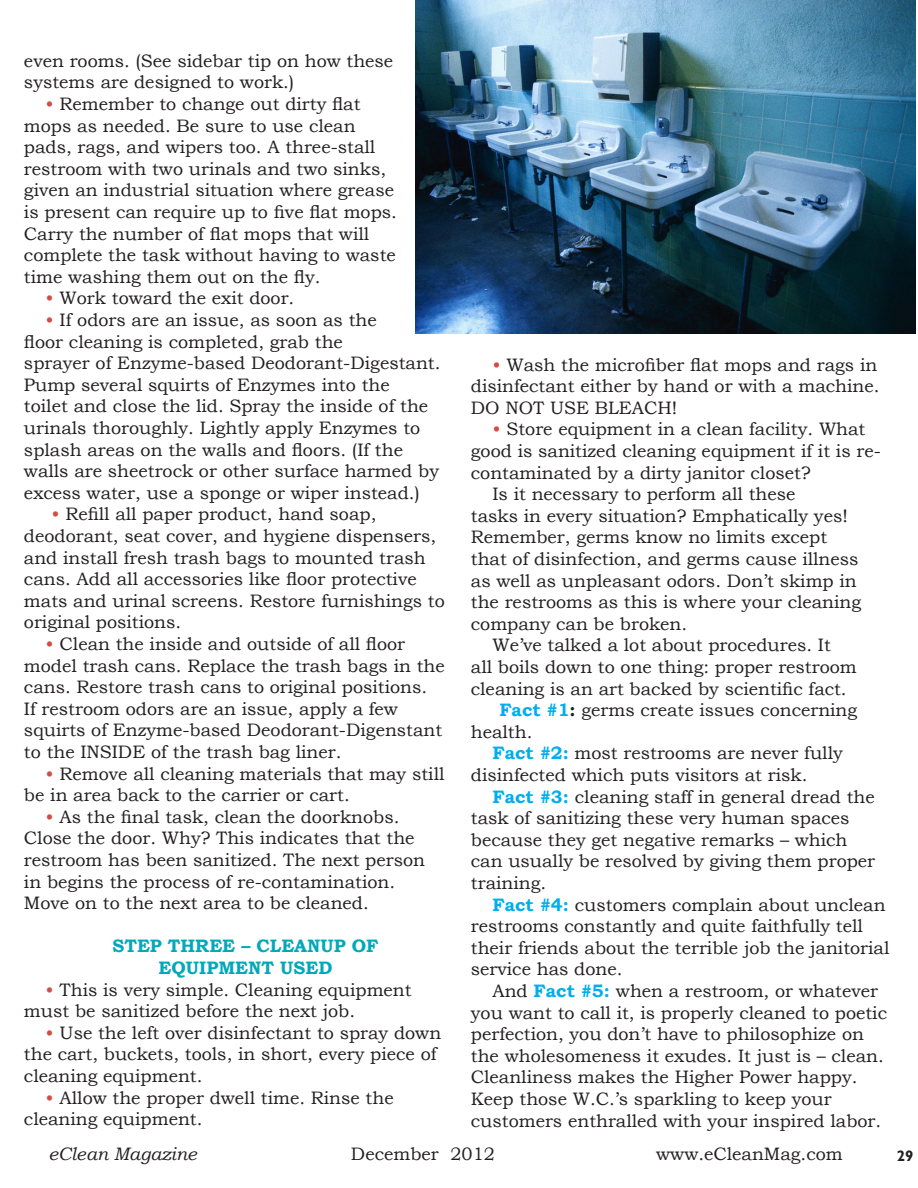
<style>
.page{position:relative;width:918px;height:1188px;background:#fff}
.page>*{position:absolute;margin:0;border:0;box-sizing:border-box;transform-origin:0 0}
.t1{font:18px/21.6px "Bookman Old Style";color:#231f20}
.t2{font:700 18px "Bookman Old Style";color:#00a9b9}
.t3{font:italic 18px "Bookman Old Style";color:#231f20}
.t4{font:700 15px "Gill Sans";color:#231f20}
.s1{color:#d44d44}
.s2{font-weight:700;color:#00aeef}
.s3{font-weight:700}
</style>
<div class="page">
<img style="left:416px;top:1px;width:499px;height:333px">
<p class="t1" style="left:24px;top:50px;width:371px">even rooms. (See sidebar tip on how these systems are designed to work.)</p>
<p class="t1" style="left:24px;top:93px;width:374px;text-indent:22px"><span class="s1">•</span> Remember to change out dirty flat mops as needed. Be sure to use clean pads, rags, and wipers too. A three-stall restroom with two urinals and two sinks, given an industrial situation where grease is present can require up to five flat mops.<br>Carry the number of flat mops that will complete the task without having to waste time washing them out on the fly.</p>
<p class="t1" style="left:46px;top:288px;width:250px"><span class="s1">•</span> Work toward the exit door.</p>
<p class="t1" style="left:24px;top:309px;width:418px;text-indent:22px"><span class="s1">•</span> If odors are an issue, as soon as the<br>floor cleaning is completed, grab the<br>sprayer of Enzyme-based Deodorant-Digestant.<br>Pump several squirts of Enzymes into the<br>toilet and close the lid. Spray the inside of the urinals thoroughly. Lightly apply Enzymes to splash areas on the walls and floors. (If the walls are sheetrock or other surface harmed by excess water, use a sponge or wiper instead.)</p>
<p class="t1" style="left:24px;top:504px;width:422px;text-indent:27px"><span class="s1">•</span> Refill all paper product, hand soap, deodorant, seat cover, and hygiene dispensers, and install fresh trash bags to mounted trash cans. Add all accessories like floor protective mats and urinal screens. Restore furnishings to original positions.</p>
<p class="t1" style="left:24px;top:633px;width:422px;text-indent:22px"><span class="s1">•</span> Clean the inside and outside of all floor model trash cans. Replace the trash bags in the cans. Restore trash cans to original positions.<br>If restroom odors are an issue, apply a few squirts of Enzyme-based Deodorant-Digenstant to the INSIDE of the trash bag liner.</p>
<p class="t1" style="left:24px;top:763px;width:422px;text-indent:22px"><span class="s1">•</span> Remove all cleaning materials that may still be in area back to the carrier or cart.</p>
<p class="t1" style="left:24px;top:806px;width:403px;text-indent:22px"><span class="s1">•</span> As the final task, clean the doorknobs.<br>Close the door. Why? This indicates that the restroom has been sanitized. The next person in begins the process of re-contamination.<br>Move on to the next area to be cleaned.</p>
<p class="t2" style="left:113px;top:933px;width:268px">STEP THREE – CLEANUP OF</p>
<p class="t2" style="left:159px;top:955px;width:175px">EQUIPMENT USED</p>
<p class="t1" style="left:24px;top:979px;width:389px;text-indent:22px"><span class="s1">•</span> This is very simple. Cleaning equipment must be sanitized before the next job.</p>
<p class="t1" style="left:24px;top:1022px;width:419px;text-indent:22px"><span class="s1">•</span> Use the left over disinfectant to spray down the cart, buckets, tools, in short, every piece of cleaning equipment.</p>
<p class="t1" style="left:24px;top:1087px;width:371px;text-indent:22px"><span class="s1">•</span> Allow the proper dwell time. Rinse the cleaning equipment.</p>
<p class="t1" style="left:471px;top:354px;width:410px;text-indent:22px"><span class="s1">•</span> Wash the microfiber flat mops and rags in disinfectant either by hand or with a machine.<br>DO NOT USE BLEACH!</p>
<p class="t1" style="left:471px;top:419px;width:412px;text-indent:22px"><span class="s1">•</span> Store equipment in a clean facility. What good is sanitized cleaning equipment if it is re&shy;contaminated by a dirty janitor closet?</p>
<p class="t1" style="left:471px;top:483px;width:392px;text-indent:22px">Is it necessary to perform all these<br>tasks in every situation? Emphatically yes!<br>Remember, germs know no limits except that of disinfection, and germs cause illness as well as unpleasant odors. Don’t skimp in the restrooms as this is where your cleaning company can be broken.</p>
<p class="t1" style="left:493px;top:635px;width:340px">We’ve talked a lot about procedures. It</p>
<p class="t1" style="left:471px;top:656px;width:387px">all boils down to one thing: proper restroom</p>
<p class="t1" style="left:471px;top:678px;width:377px">cleaning is an art backed by scientific fact.</p>
<p class="t1" style="left:499px;top:699px;width:359px"><span class="s2">Fact #1</span><span class="s3">:</span> germs create issues concerning</p>
<p class="t1" style="left:471px;top:721px;width:63px">health.</p>
<p class="t1" style="left:471px;top:743px;width:373px;text-indent:22px"><span class="s2">Fact #2:</span> most restrooms are never fully disinfected which puts visitors at risk.</p>
<p class="t1" style="left:471px;top:786px;width:406px;text-indent:22px"><span class="s2">Fact #3:</span> cleaning staff in general dread the task of sanitizing these very human spaces because they get negative remarks – which can usually be resolved by giving them proper training.</p>
<p class="t1" style="left:471px;top:894px;width:420px;text-indent:22px"><span class="s2">Fact #4:</span> customers complain about unclean restrooms constantly and quite faithfully tell their friends about the terrible job the janitorial service has done.</p>
<p class="t1" style="left:471px;top:980px;width:418px;text-indent:22px">And <span class="s2">Fact #5:</span> when a restroom, or whatever you want to call it, is properly cleaned to poetic perfection, you don’t have to philosophize on the wholesomeness it exudes. It just is – clean.<br>Cleanliness makes the Higher Power happy.<br>Keep those W.C.’s sparkling to keep your customers enthralled with your inspired labor.</p>
<p class="t3" style="left:49px;top:1142px;width:150px">eClean Magazine</p>
<p class="t1" style="left:351px;top:1144px;width:145px">December 2012</p>
<p class="t1" style="left:656px;top:1144px;width:188px">www.eCleanMag.com</p>
<p class="t4" style="left:897px;top:1147px;width:18px">29</p>
</div>
